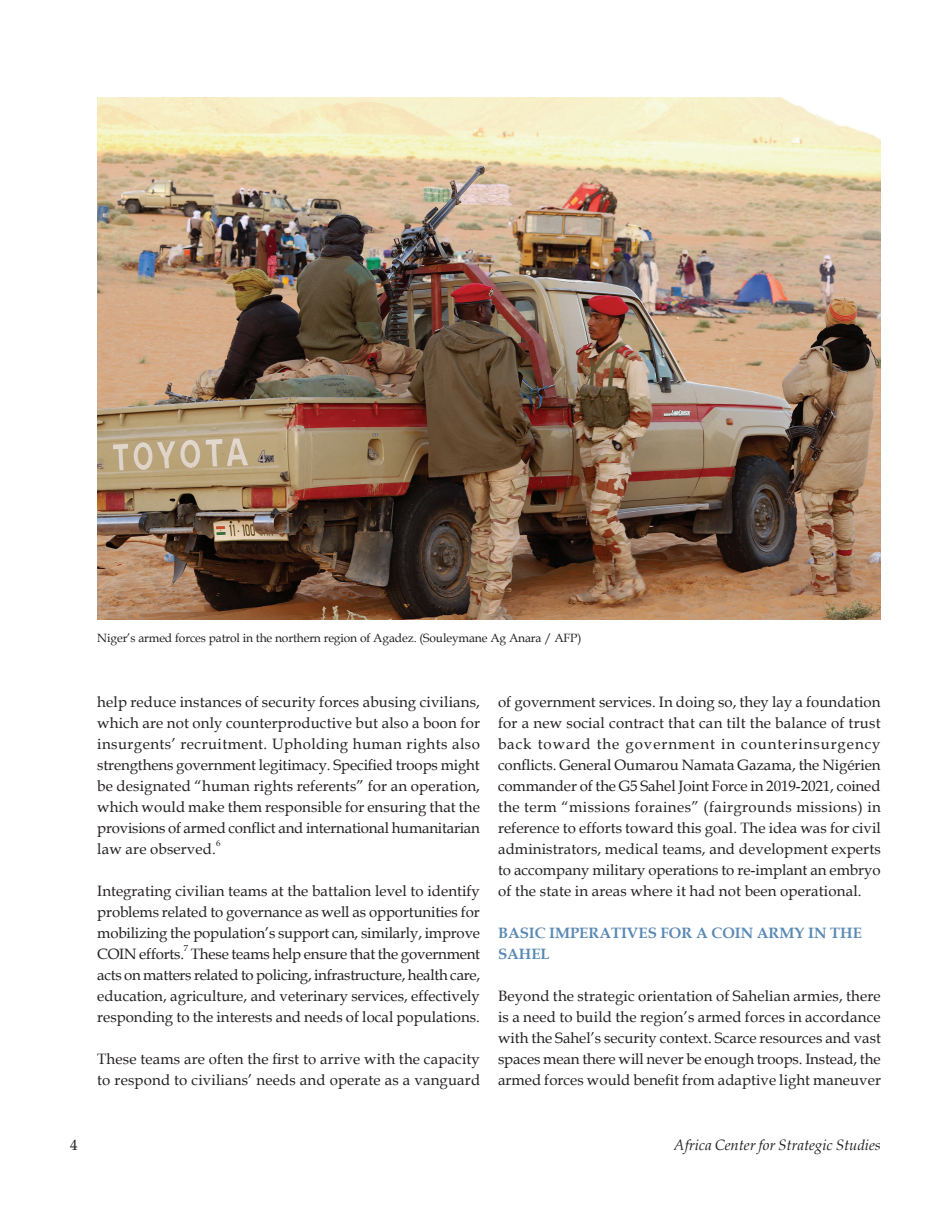
<style>
.page{position:relative;width:951px;height:1221px;background:#fff}
.page>*{position:absolute;margin:0;border:0;box-sizing:border-box;transform-origin:0 0}
.t1{font:15px/21px "Book Antiqua";letter-spacing:.005em;color:#231f20;text-align:justify}
.t2{font:700 15px/21px "Book Antiqua";color:#5989b4}
.t3{font:italic 15px "Book Antiqua";color:#231f20}
.t4{font:12px "Book Antiqua";letter-spacing:-.01em;color:#231f20}
.t5{font:8.7px "Book Antiqua";color:#231f20}
</style>
<div class="page">
<img style="left:97px;top:97px;width:783px;height:522px">
<p class="t4" style="left:97px;top:629px;width:485px">Niger’s armed forces patrol in the northern region of Agadez. (Souleymane Ag Anara / AFP)</p>
<p class="t1" style="left:97px;top:690px;width:384px">help reduce instances of security forces abusing civilians, which are not only counterproductive but also a boon for insurgents’ recruitment. Upholding human rights also strengthens government legitimacy. Specified troops might be designated “human rights referents” for an operation, which would make them responsible for ensuring that the provisions of armed conflict and international humanitarian law are observed.</p>
<p class="t5" style="left:216px;top:836px;width:6px">6</p>
<p class="t1" style="left:97px;top:879px;width:384px">Integrating civilian teams at the battalion level to identify problems related to governance as well as opportunities for mobilizing the population’s support can, similarly, improve COIN efforts.</p>
<p class="t5" style="left:184px;top:941px;width:6px">7</p>
<p class="t1" style="left:97px;top:942px;width:384px;text-indent:94px">These teams help ensure that the government acts on matters related to policing, infrastructure, health care, education, agriculture, and veterinary services, effectively responding to the interests and needs of local populations.</p>
<p class="t1" style="left:97px;top:1047px;width:384px">These teams are often the first to arrive with the capacity to respond to civilians’ needs and operate as a vanguard</p>
<p class="t1" style="left:498px;top:690px;width:384px">of government services. In doing so, they lay a foundation for a new social contract that can tilt the balance of trust back toward the government in counterinsurgency conflicts. General Oumarou Namata Gazama, the Nigérien commander of the G5 Sahel Joint Force in 2019-2021, coined the term “missions foraines” (fairgrounds missions) in reference to efforts toward this goal. The idea was for civil administrators, medical teams, and development experts to accompany military operations to re-implant an embryo of the state in areas where it had not been operational.</p>
<p class="t2" style="left:498px;top:922px;width:365px">BASIC IMPERATIVES FOR A COIN ARMY IN THE<br>SAHEL</p>
<p class="t1" style="left:498px;top:984px;width:384px">Beyond the strategic orientation of Sahelian armies, there is a need to build the region’s armed forces in accordance with the Sahel’s security context. Scarce resources and vast spaces mean there will never be enough troops. Instead, the armed forces would benefit from adaptive light maneuver</p>
<p class="t1" style="left:70px;top:1134px;width:9px">4</p>
<p class="t3" style="left:673px;top:1134px;width:208px">Africa Center for Strategic Studies</p>
</div>
